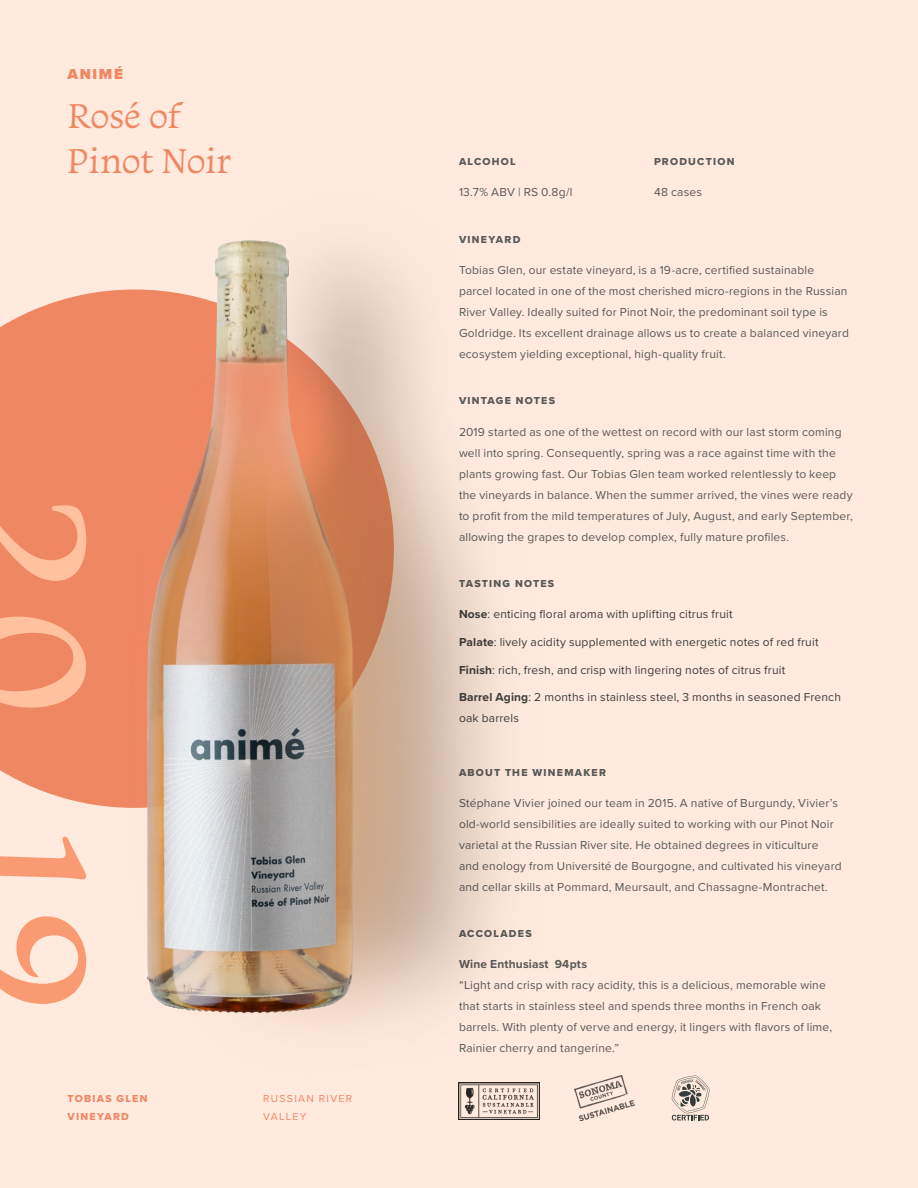
<style>
.page{position:relative;width:918px;height:1188px;background:#ffeadd}
.page>*{position:absolute;margin:0;border:0;box-sizing:border-box;transform-origin:0 0}
.Monarcha_24{font:180px "Monarcha";color:#ffc19e}
.Monarcha_24-2{font:180px "Monarcha";color:#fa9a73}
.Monarcha_24-3{font:36px "Monarcha";letter-spacing:-.02em;color:#ef8763}
.Proxima_10_black{font:900 15px "Proxima Nova";letter-spacing:.11em;color:#ef8763}
.Proxima_8_regular{font:12px/21px "Proxima Nova";letter-spacing:.015em;color:#595959}
.Proxima_8_regular_li{font:12px/21px "Proxima Nova";letter-spacing:.015em;color:#3e3e3f}
.Proxima_8_regular-2{font:700 12px "Proxima Nova";letter-spacing:.015em;color:#595959}
.Proxima_10_black-2{font:10.5px "Proxima Nova Extrabld";letter-spacing:.12em;color:#595959}
.Proxima_10_black-3{font:10.5px/18px "Proxima Nova Extrabld";letter-spacing:.12em;color:#ef8763}
.Proxima_10_black-4{font:10.5px/18px "Proxima Nova";letter-spacing:.125em;color:#ef8763}
.s1{font-weight:700}
</style>
<div class="page">
<img style="left:0;top:240px;width:623px;height:880px">
<img style="left:574px;top:1076px;width:61px;height:45px">
<img style="left:459px;top:1082px;width:81px;height:38px">
<svg style="left:671px;top:1075px;width:39px;height:46px"></svg>
<p class="Proxima_10_black" style="left:68px;top:63px;width:57px">ANIMÉ</p>
<p class="Monarcha_24-3" style="left:68px;top:92px;width:115px">Rosé of</p>
<p class="Monarcha_24-3" style="left:68px;top:137px;width:165px">Pinot Noir</p>
<p class="Monarcha_24" style="left:144px;top:492px;width:226px;rotate:90deg">20</p>
<p class="Monarcha_24-2" style="left:144px;top:827px;width:186px;rotate:90deg">19</p>
<p class="Proxima_10_black-3" style="left:68px;top:1090px;width:81px">TOBIAS GLEN<br>VINEYARD</p>
<p class="Proxima_10_black-4" style="left:263px;top:1089px;width:91px">RUSSIAN RIVER<br>VALLEY</p>
<p class="Proxima_10_black-2" style="left:654px;top:154px;width:82px">PRODUCTION</p>
<p class="Proxima_8_regular" style="left:654px;top:181px;width:50px">48 cases</p>
<p class="Proxima_10_black-2" style="left:459px;top:154px;width:58px">ALCOHOL</p>
<p class="Proxima_8_regular" style="left:459px;top:181px;width:115px">13.7% ABV | RS 0.8g/l</p>
<p class="Proxima_10_black-2" style="left:459px;top:232px;width:63px">VINEYARD</p>
<p class="Proxima_8_regular" style="left:459px;top:259px;width:391px">Tobias Glen, our estate vineyard, is a 19-acre, certified sustainable parcel located in one of the most cherished micro-regions in the Russian River Valley. Ideally suited for Pinot Noir, the predominant soil type is Goldridge. Its excellent drainage allows us to create a balanced vineyard ecosystem yielding exceptional, high-quality fruit.</p>
<p class="Proxima_10_black-2" style="left:459px;top:393px;width:98px">VINTAGE NOTES</p>
<p class="Proxima_8_regular" style="left:459px;top:421px;width:395px">2019 started as one of the wettest on record with our last storm coming well into spring. Consequently, spring was a race against time with the plants growing fast. Our Tobias Glen team worked relentlessly to keep the vineyards in balance. When the summer arrived, the vines were ready to profit from the mild temperatures of July, August, and early September, allowing the grapes to develop complex, fully mature profiles.</p>
<p class="Proxima_10_black-2" style="left:459px;top:576px;width:97px">TASTING NOTES</p>
<p class="Proxima_8_regular_li" style="left:459px;top:603px;width:275px"><span class="s1">Nose</span>: enticing floral aroma with uplifting citrus fruit</p>
<p class="Proxima_8_regular_li" style="left:459px;top:631px;width:361px"><span class="s1">Palate</span>: lively acidity supplemented with energetic notes of red fruit</p>
<p class="Proxima_8_regular_li" style="left:459px;top:659px;width:328px"><span class="s1">Finish</span>: rich, fresh, and crisp with lingering notes of citrus fruit</p>
<p class="Proxima_8_regular_li" style="left:459px;top:686px;width:383px"><span class="s1">Barrel Aging</span>: 2 months in stainless steel, 3 months in seasoned French oak barrels</p>
<p class="Proxima_10_black-2" style="left:459px;top:764px;width:149px">ABOUT THE WINEMAKER</p>
<p class="Proxima_8_regular" style="left:459px;top:792px;width:384px">Stéphane Vivier joined our team in 2015. A native of Burgundy, Vivier’s old-world sensibilities are ideally suited to working with our Pinot Noir varietal at the Russian River site. He obtained degrees in viticulture<br>and enology from Université de Bourgogne, and cultivated his vineyard and cellar skills at Pommard, Meursault, and Chassagne-Montrachet.</p>
<p class="Proxima_10_black-2" style="left:459px;top:926px;width:74px">ACCOLADES</p>
<p class="Proxima_8_regular-2" style="left:459px;top:956px;width:130px">Wine Enthusiast 94pts</p>
<p class="Proxima_8_regular" style="left:459px;top:974px;width:375px">“Light and crisp with racy acidity, this is a delicious, memorable wine that starts in stainless steel and spends three months in French oak barrels. With plenty of verve and energy, it lingers with flavors of lime, Rainier cherry and tangerine.”</p>
</div>
